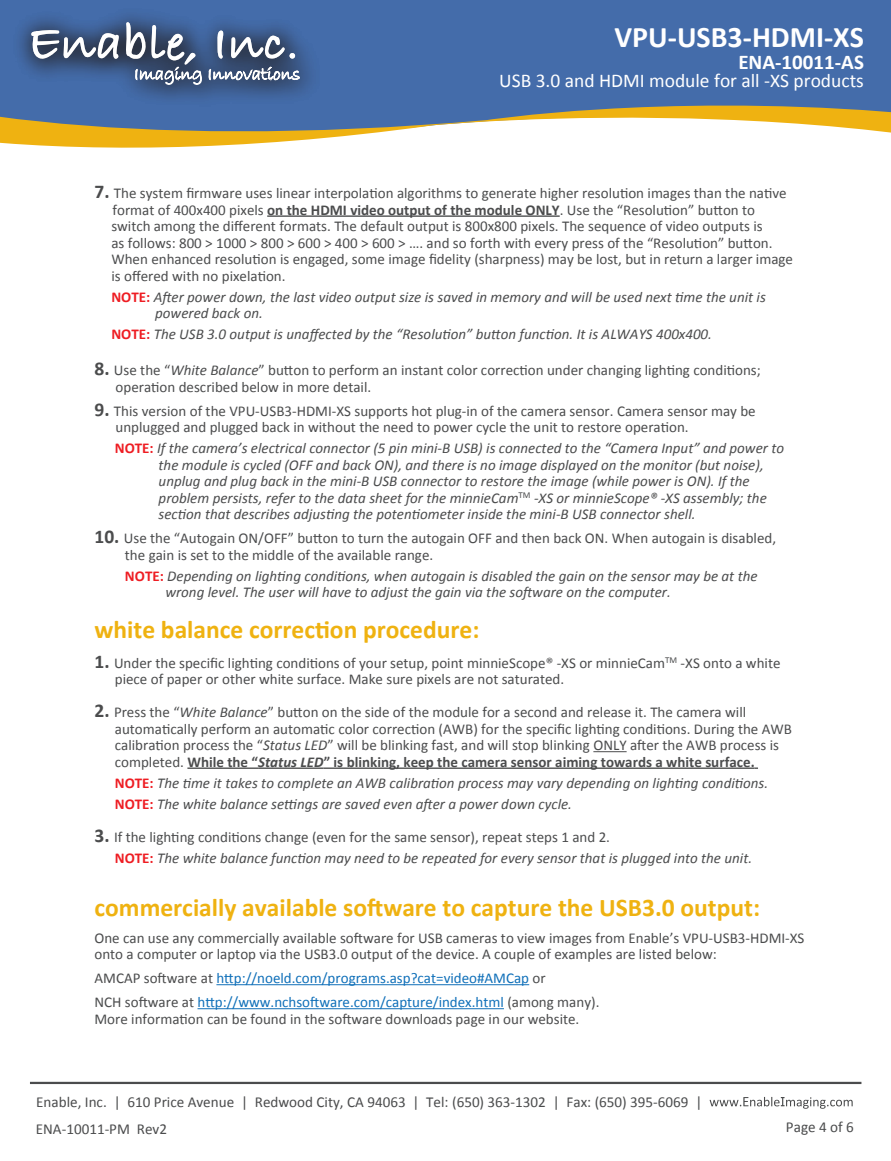
<style>
.page{position:relative;width:891px;height:1161px;background:#fff}
.page>*{position:absolute;margin:0;border:0;box-sizing:border-box;transform-origin:0 0}
.t1{font:700 30px "Calibri";color:#fff}
.t2{font:700 25.5px "Calibri";color:#efb211}
.t3{font:700 21px "Calibri";color:#fff}
.t4{font:19.5px "Calibri";color:#fff}
.t5{font:15.15px/26.8px "Calibri";color:#4b4c4d}
.t6{font:15px/16.5px "Calibri";color:#4b4c4d}
.t7{font:italic 15px/16.5px "Calibri";color:#4b4c4d}
.t8{font:15px/24px "Calibri";color:#1070b9}
.s1{font-weight:700;font-size:19.5px}
.s2{font-weight:700}
.s3{font-weight:700;font-style:normal;color:#ee1d23}
.s4{font-style:italic}
.s5{font-weight:700;font-style:italic}
.s6{font-weight:700;font-style:normal;font-size:19.5px}
.s7{font-style:normal}
.s8{color:#4b4c4d}
.s9{color:#fff}
</style>
<div class="page">
<svg style="left:0;top:0;width:891px;height:148px;fill:#446caa"></svg>
<img style="left:5px;top:0;width:329px;height:118px">
<svg style="left:31px;top:30px;width:88px;height:32px"></svg>
<svg style="left:125px;top:22px;width:77px;height:63px"></svg>
<svg style="left:208px;top:31px;width:92px;height:50px"></svg>
<hr style="left:593px;top:751px;width:34px;height:1px;background:#4b4c4d">
<hr style="left:187px;top:768px;width:71px;height:1px;background:#4b4c4d">
<hr style="left:258px;top:768px;width:66px;height:1px;background:#4b4c4d">
<hr style="left:324px;top:768px;width:431px;height:1px;background:#4b4c4d">
<hr style="left:216px;top:984px;width:313px;height:1px;background:#1070b9">
<hr style="left:198px;top:1008px;width:306px;height:1px;background:#1070b9">
<svg style="left:710px;top:1097px;width:143px;height:12px"></svg>
<hr style="left:30px;top:1082px;width:831px;height:2px;background:#4b4c4d">
<hr style="left:267px;top:215px;width:293px;height:2px;background:#4b4c4d">
<h1 class="t1" style="left:615px;top:18px;width:251px">VPU-USB3-HDMI-XS</h1>
<h3 class="t3" style="left:738px;top:49px;width:127px">ENA-10011-AS</h3>
<h3 class="t4" style="left:499px;top:69px;width:366px">USB 3.0 and HDMI module for all -XS products</h3>
<p class="t6" style="left:111px;top:184px;width:683px;text-indent:-17px"><span class="s1">7.</span> The system firmware uses linear interpolation algorithms to generate higher resolution images than the native format of 400x400 pixels <span class="s2">on the HDMI video output of the module ONLY</span>. Use the “Resolution” button to switch among the different formats. The default output is 800x800 pixels. The sequence of video outputs is<br>as follows: 800 &gt; 1000 &gt; 800 &gt; 600 &gt; 400 &gt; 600 &gt; …. and so forth with every press of the “Resolution” button.<br>When enhanced resolution is engaged, some image fidelity (sharpness) may be lost, but in return a larger image is offered with no pixelation.</p>
<p class="t7" style="left:155px;top:288px;width:612px;text-indent:-44px"><span class="s3">NOTE:</span> After power down, the last video output size is saved in memory and will be used next time the unit is powered back on.</p>
<p class="t7" style="left:111px;top:325px;width:602px"><span class="s3">NOTE:</span> The USB 3.0 output is unaffected by the “Resolution” button function. It is ALWAYS 400x400.</p>
<p class="t6" style="left:116px;top:361px;width:647px;text-indent:-21px"><span class="s1">8.</span> Use the “<span class="s4">White Balance</span>” button to perform an instant color correction under changing lighting conditions; operation described below in more detail.</p>
<p class="t6" style="left:116px;top:402px;width:642px;text-indent:-21px"><span class="s1">9.</span> This version of the VPU-USB3-HDMI-XS supports hot plug-in of the camera sensor. Camera sensor may be unplugged and plugged back in without the need to power cycle the unit to restore operation.</p>
<p class="t7" style="left:159px;top:439px;width:627px;text-indent:-44px"><span class="s3">NOTE:</span> If the camera’s electrical connector (5 pin mini-B USB) is connected to the “Camera Input” and power to the module is cycled (OFF and back ON), and there is no image displayed on the monitor (but noise), unplug and plug back in the mini-B USB connector to restore the image (while power is ON). If the problem persists, refer to the data sheet for the minnieCam<sup>TM</sup> -XS or minnieScope® -XS assembly; the section that describes adjusting the potentiometer inside the mini-B USB connector shell.</p>
<p class="t6" style="left:125px;top:529px;width:653px;text-indent:-31px"><span class="s1">10.</span> Use the “Autogain ON/OFF” button to turn the autogain OFF and then back ON. When autogain is disabled, the gain is set to the middle of the available range.</p>
<p class="t7" style="left:165px;top:567px;width:594px;text-indent:-40px"><span class="s3">NOTE:</span> Depending on lighting conditions, when autogain is disabled the gain on the sensor may be at the wrong level. The user will have to adjust the gain via the software on the computer.</p>
<h2 class="t2" style="left:95px;top:614px;width:386px">white balance correction procedure:</h2>
<p class="t6" style="left:115px;top:654px;width:667px;text-indent:-20px"><span class="s1">1.</span> Under the specific lighting conditions of your setup, point minnieScope® -XS or minnieCam<sup>TM</sup> -XS onto a white piece of paper or other white surface. Make sure pixels are not saturated.</p>
<p class="t6" style="left:115px;top:703px;width:679px;text-indent:-20px"><span class="s1">2.</span> Press the “<span class="s4">White Balance</span>” button on the side of the module for a second and release it. The camera will automatically perform an automatic color correction (AWB) for the specific lighting conditions. During the AWB calibration process the “<span class="s4">Status LED</span>” will be blinking fast, and will stop blinking ONLY after the AWB process is completed. <span class="s2">While the “</span><span class="s5">Status LED</span><span class="s2">” is blinking, keep the camera sensor aiming towards a white surface.</span></p>
<p class="t7" style="left:115px;top:771px;width:655px;line-height:21px"><span class="s3">NOTE:</span> The time it takes to complete an AWB calibration process may vary depending on lighting conditions.<br><span class="s3">NOTE:</span> The white balance settings are saved even after a power down cycle.</p>
<p class="t7" style="left:115px;top:825px;width:639px;line-height:21px;text-indent:-20px"><span class="s6">3.</span> <span class="s7">If the lighting conditions change (even for the same sensor), repeat steps 1 and 2.<br></span><span class="s3">NOTE:</span> The white balance function may need to be repeated for every sensor that is plugged into the unit.</p>
<h2 class="t2" style="left:95px;top:892px;width:667px">commercially available software to capture the USB3.0 output:</h2>
<p class="t6" style="left:95px;top:929px;width:712px">One can use any commercially available software for USB cameras to view images from Enable’s VPU-USB3-HDMI-XS onto a computer or laptop via the USB3.0 output of the device. A couple of examples are listed below:</p>
<p class="t8" style="left:95px;top:965px;width:506px"><span class="s8">AMCAP software at</span> http://noeld.com/programs.asp?cat=video#AMCap <span class="s8">or<br>NCH software at</span> http://www.nchsoftware.com/capture/index.html <span class="s8">(among many).</span></p>
<p class="t6" style="left:95px;top:1010px;width:486px">More information can be found in the software downloads page in our website.</p>
<p class="t5" style="left:36px;top:1088px;width:831px">Enable, Inc. | 610 Price Avenue | Redwood City, CA 94063 | Tel: (650) 363-1302 | Fax: (650) 395-6069 | <span class="s9">www.EnableImaging.com<br></span>ENA-10011-PM Rev2</p>
<p class="t5" style="left:786px;top:1113px;width:69px">Page 4 of 6</p>
</div>
